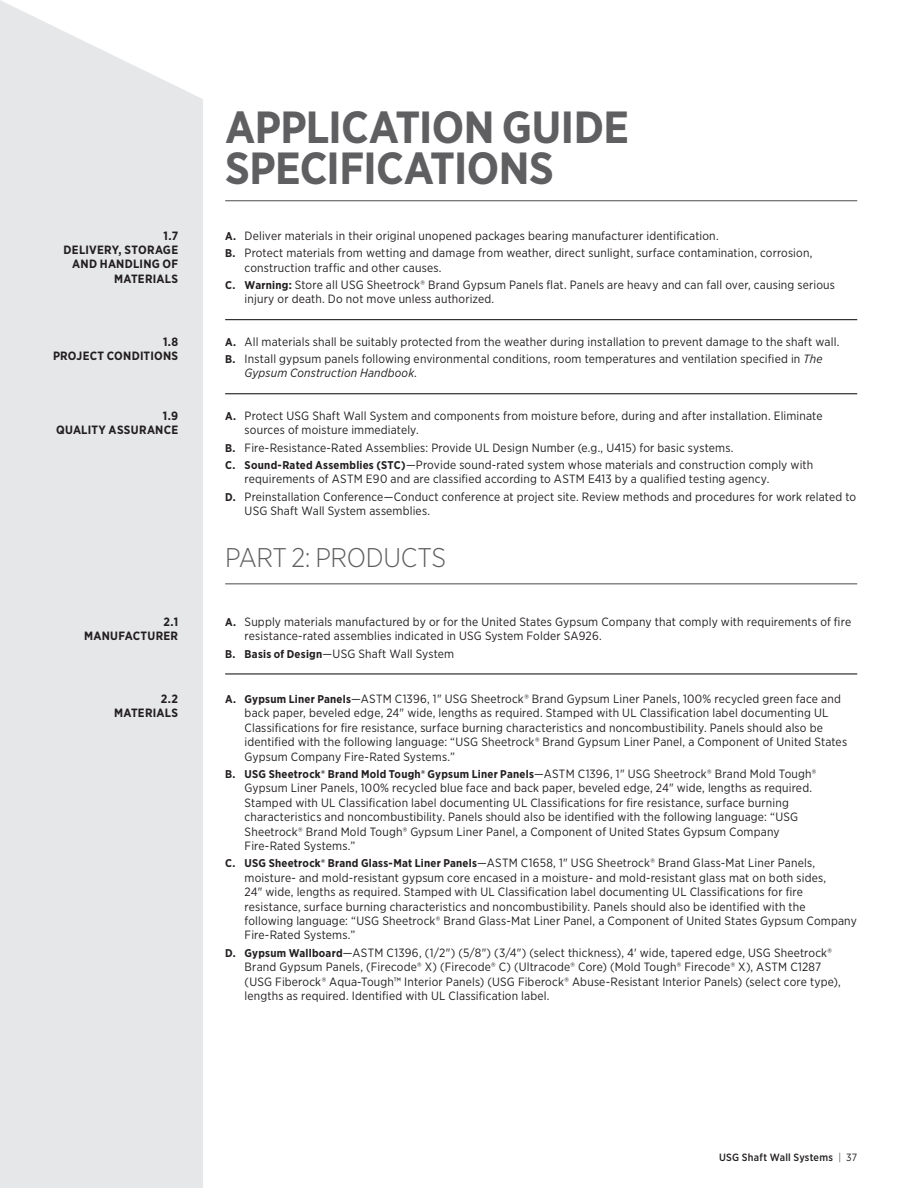
<style>
.page{position:relative;width:918px;height:1188px;background:#fff}
.page>*{position:absolute;margin:0;border:0;box-sizing:border-box;transform-origin:0 0}
.t1{font:700 45px/40.5px "Gotham Narrow";letter-spacing:-.015em;color:#5f5f62}
.t2{font:300 27px "Gotham Narrow";letter-spacing:-.015em;color:#5f5f62}
.t3{font:12px/14.4px "Gotham Narrow";letter-spacing:.015em;color:#231f20}
.t4{font:700 12px/14.4px "Gotham Narrow";letter-spacing:.02em;color:#231f20;text-align:right}
.t5{font:italic 12px "Gotham Narrow";letter-spacing:.015em;color:#231f20}
.t6{font:700 11.25px "Gotham Narrow";letter-spacing:.02em;color:#231f20}
.t7{font:500 10.5px "Gotham Narrow";letter-spacing:.025em;color:#231f20}
.s1{font-weight:700;font-size:11.25px}
.s2{font-style:italic}
.s3{font-style:normal}
.s4{font-weight:400;font-size:12px}
.s5{font-weight:300}
.s6{font-weight:400}
</style>
<div class="page">
<div style="left:0;top:0;width:203px;height:1188px;background:#e6e7e9"></div>
<hr style="left:225px;top:200px;width:632px;height:1px;background:#5f5f62">
<hr style="left:225px;top:319px;width:632px;height:1px;background:#231f20">
<hr style="left:225px;top:393px;width:632px;height:1px;background:#231f20">
<hr style="left:225px;top:583px;width:632px;height:1px;background:#5f5f62">
<hr style="left:225px;top:673px;width:632px;height:2px;background:#231f20">
<p class="t4" style="left:64px;top:228px;width:116px">1.7<br>DELIVERY, STORAGE<br>AND HANDLING OF<br>MATERIALS</p>
<p class="t4" style="left:53px;top:334px;width:127px">1.8<br>PROJECT CONDITIONS</p>
<p class="t4" style="left:56px;top:408px;width:123px">1.9<br>QUALITY ASSURANCE</p>
<p class="t4" style="left:84px;top:614px;width:96px">2.1<br>MANUFACTURER</p>
<p class="t4" style="left:114px;top:692px;width:65px">2.2<br>MATERIALS</p>
<h1 class="t1" style="left:225px;top:107px;width:405px">APPLICATION GUIDE<br>SPECIFICATIONS</h1>
<p class="t3" style="left:225px;top:227px;width:589px;line-height:17.4px"><span class="s1">A.</span> Deliver materials in their original unopened packages bearing manufacturer identification.<br><span class="s1">B.</span> Protect materials from wetting and damage from weather, direct sunlight, surface contamination, corrosion,</p>
<p class="t3" style="left:225px;top:259px;width:611px;line-height:17.4px;text-indent:19px">construction traffic and other causes.<br><span class="s1">C. Warning:</span> Store all USG Sheetrock® Brand Gypsum Panels flat. Panels are heavy and can fall over, causing serious</p>
<p class="t3" style="left:245px;top:292px;width:251px">injury or death. Do not move unless authorized.</p>
<p class="t3" style="left:225px;top:333px;width:616px;line-height:17.4px"><span class="s1">A.</span> All materials shall be suitably protected from the weather during installation to prevent damage to the shaft wall.<br><span class="s1">B.</span> Install gypsum panels following environmental conditions, room temperatures and ventilation specified in <span class="s2">The</span></p>
<p class="t5" style="left:245px;top:366px;width:174px">Gypsum Construction Handbook<span class="s3">.</span></p>
<p class="t3" style="left:245px;top:408px;width:579px;text-indent:-19px"><span class="s1">A.</span> Protect USG Shaft Wall System and components from moisture before, during and after installation. Eliminate sources of moisture immediately.</p>
<p class="t3" style="left:225px;top:439px;width:590px;line-height:17.4px"><span class="s1">B.</span> Fire-Resistance-Rated Assemblies: Provide UL Design Number (e.g., U415) for basic systems.<br><span class="s1">C. Sound-Rated Assemblies (STC)</span>—Provide sound-rated system whose materials and construction comply with</p>
<p class="t3" style="left:225px;top:470px;width:633px;line-height:17.4px;text-indent:19px">requirements of ASTM E90 and are classified according to ASTM E413 by a qualified testing agency.<br><span class="s1">D.</span> Preinstallation Conference—Conduct conference at project site. Review methods and procedures for work related to</p>
<p class="t3" style="left:245px;top:504px;width:187px">USG Shaft Wall System assemblies.</p>
<h2 class="t2" style="left:225px;top:541px;width:223px">PART 2: PRODUCTS</h2>
<p class="t3" style="left:245px;top:614px;width:608px;text-indent:-19px"><span class="s1">A.</span> Supply materials manufactured by or for the United States Gypsum Company that comply with requirements of fire resistance-rated assemblies indicated in USG System Folder SA926.</p>
<p class="t3" style="left:225px;top:646px;width:231px"><span class="s1">B. Basis of Design</span>—USG Shaft Wall System</p>
<p class="t3" style="left:245px;top:691px;width:604px;text-indent:-19px"><span class="s1">A. Gypsum Liner Panels</span>—ASTM C1396, 1" USG Sheetrock® Brand Gypsum Liner Panels, 100% recycled green face and back paper, beveled edge, 24" wide, lengths as required. Stamped with UL Classification label documenting UL Classifications for fire resistance, surface burning characteristics and noncombustibility. Panels should also be identified with the following language: “USG Sheetrock® Brand Gypsum Liner Panel, a Component of United States Gypsum Company Fire-Rated Systems.”</p>
<p class="t6" style="left:225px;top:767px;width:593px">B. USG Sheetrock® Brand Mold Tough® Gypsum Liner Panels<span class="s4">—ASTM C1396, 1" USG Sheetrock® Brand Mold Tough®</span></p>
<p class="t3" style="left:245px;top:781px;width:569px">Gypsum Liner Panels, 100% recycled blue face and back paper, beveled edge, 24" wide, lengths as required.<br>Stamped with UL Classification label documenting UL Classifications for fire resistance, surface burning characteristics and noncombustibility. Panels should also be identified with the following language: “USG Sheetrock® Brand Mold Tough® Gypsum Liner Panel, a Component of United States Gypsum Company Fire-Rated Systems.”</p>
<p class="t3" style="left:245px;top:856px;width:614px;text-indent:-19px"><span class="s1">C. USG Sheetrock® Brand Glass-Mat Liner Panels</span>—ASTM C1658, 1" USG Sheetrock® Brand Glass-Mat Liner Panels, moisture- and mold-resistant gypsum core encased in a moisture- and mold-resistant glass mat on both sides,<br>24" wide, lengths as required. Stamped with UL Classification label documenting UL Classifications for fire resistance, surface burning characteristics and noncombustibility. Panels should also be identified with the following language: “USG Sheetrock® Brand Glass-Mat Liner Panel, a Component of United States Gypsum Company Fire-Rated Systems.”</p>
<p class="t3" style="left:245px;top:945px;width:598px;text-indent:-19px"><span class="s1">D. Gypsum Wallboard</span>—ASTM C1396, (1/2") (5/8") (3/4") (select thickness), 4' wide, tapered edge, USG Sheetrock® Brand Gypsum Panels, (Firecode® X) (Firecode® C) (Ultracode® Core) (Mold Tough® Firecode® X), ASTM C1287 (USG Fiberock® Aqua-Tough™ Interior Panels) (USG Fiberock® Abuse-Resistant Interior Panels) (select core type), lengths as required. Identified with UL Classification label.</p>
<p class="t7" style="left:719px;top:1151px;width:140px">USG Shaft Wall Systems <span class="s5">|</span> <span class="s6">37</span></p>
</div>
